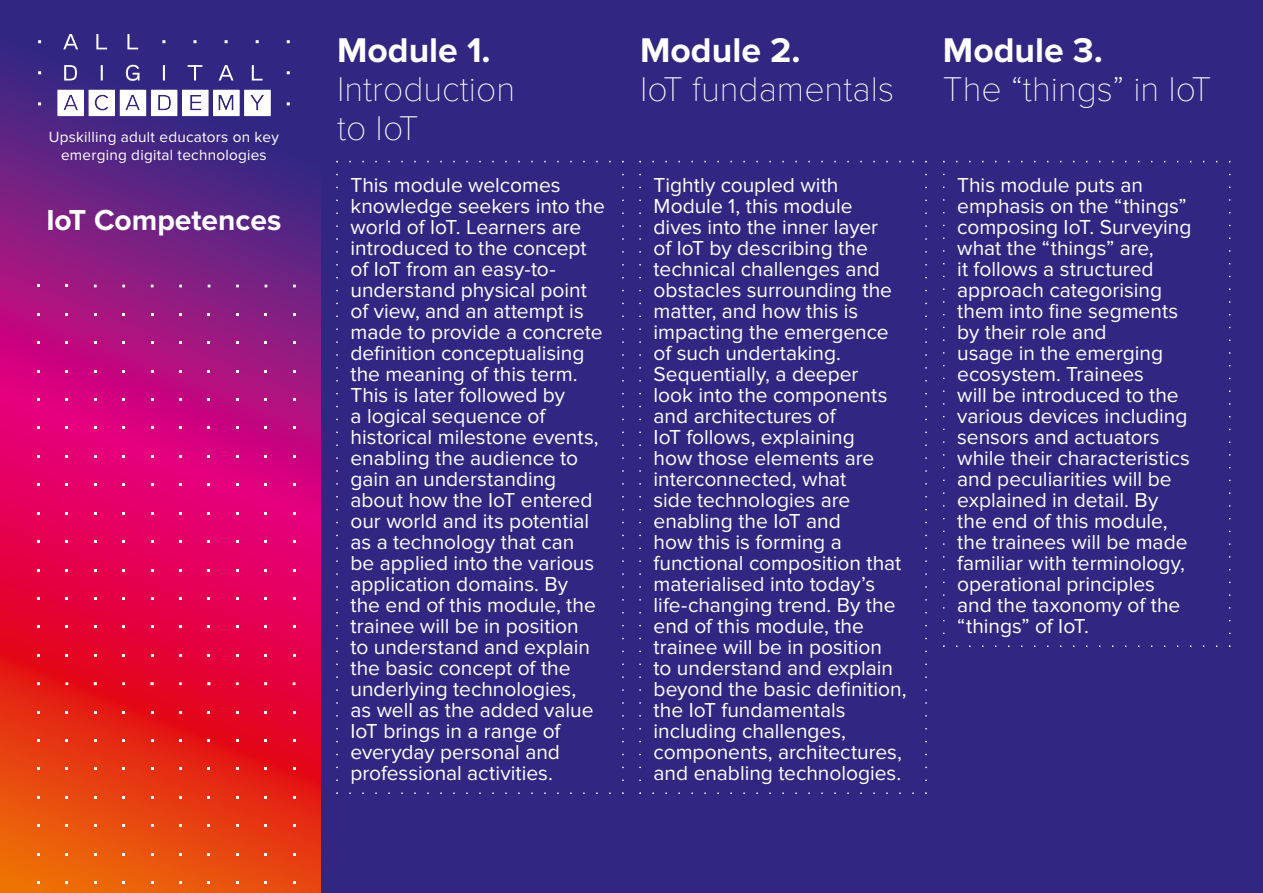
<style>
.page{position:relative;width:1263px;height:893px;background:#fff}
.page>*{position:absolute;margin:0;border:0;box-sizing:border-box;transform-origin:0 0}
.t1{font:100 35.55px/39.2px "Proxima Nova T";color:#fff}
.t2{font:700 35.55px "Proxima Nova";color:#fff}
.t3{font:700 30px "Proxima Nova";color:#fff}
.t4{font:21px/21px "Proxima Nova";color:#fff}
.t5{font:15.3px/17.7px "Proxima Nova";letter-spacing:.015em;color:#fff;text-align:center}
</style>
<div class="page">
<div style="left:225px;top:0;width:1038px;height:893px;background:#312783"></div>
<svg style="left:0;top:0;width:320px;height:893px;background:#b61b5a"></svg>
<svg style="left:38px;top:34px;width:252px;height:82px"></svg>
<svg style="left:94px;top:276px;width:204px;height:11px;background:#852484"></svg>
<p class="t5" style="left:49px;top:128px;width:232px">Upskilling adult educators on key emerging digital technologies</p>
<h2 class="t3" style="left:46px;top:203px;width:237px">IoT Competences</h2>
<h1 class="t2" style="left:337px;top:30px;width:155px">Module 1.</h1>
<h1 class="t1" style="left:337px;top:70px;width:180px">Introduction to IoT</h1>
<h1 class="t2" style="left:640px;top:30px;width:162px">Module 2.</h1>
<h1 class="t1" style="left:640px;top:70px;width:256px">IoT fundamentals</h1>
<h1 class="t2" style="left:943px;top:30px;width:161px">Module 3.</h1>
<h1 class="t1" style="left:943px;top:70px;width:270px">The “things” in IoT</h1>
<p class="t4" style="left:350px;top:175px;width:256px">This module welcomes knowledge seekers into the world of IoT. Learners are introduced to the concept of IoT from an easy-to&shy;understand physical point of view, and an attempt is made to provide a concrete definition conceptualising the meaning of this term.<br>This is later followed by<br>a logical sequence of historical milestone events, enabling the audience to gain an understanding about how the IoT entered our world and its potential as a technology that can<br>be applied into the various application domains. By<br>the end of this module, the trainee will be in position<br>to understand and explain the basic concept of the underlying technologies,<br>as well as the added value<br>IoT brings in a range of everyday personal and professional activities.</p>
<p class="t4" style="left:654px;top:175px;width:254px">Tightly coupled with<br>Module 1, this module<br>dives into the inner layer<br>of IoT by describing the technical challenges and obstacles surrounding the matter, and how this is impacting the emergence of such undertaking.<br>Sequentially, a deeper<br>look into the components and architectures of<br>IoT follows, explaining<br>how those elements are interconnected, what<br>side technologies are enabling the IoT and<br>how this is forming a functional composition that materialised into today’s life-changing trend. By the end of this module, the trainee will be in position<br>to understand and explain beyond the basic definition, the IoT fundamentals including challenges, components, architectures, and enabling technologies.</p>
<p class="t4" style="left:957px;top:175px;width:236px">This module puts an emphasis on the “things” composing IoT. Surveying what the “things” are,<br>it follows a structured approach categorising them into fine segments by their role and<br>usage in the emerging ecosystem. Trainees<br>will be introduced to the various devices including sensors and actuators while their characteristics and peculiarities will be explained in detail. By the end of this module, the trainees will be made familiar with terminology, operational principles and the taxonomy of the “things” of IoT.</p>
</div>
